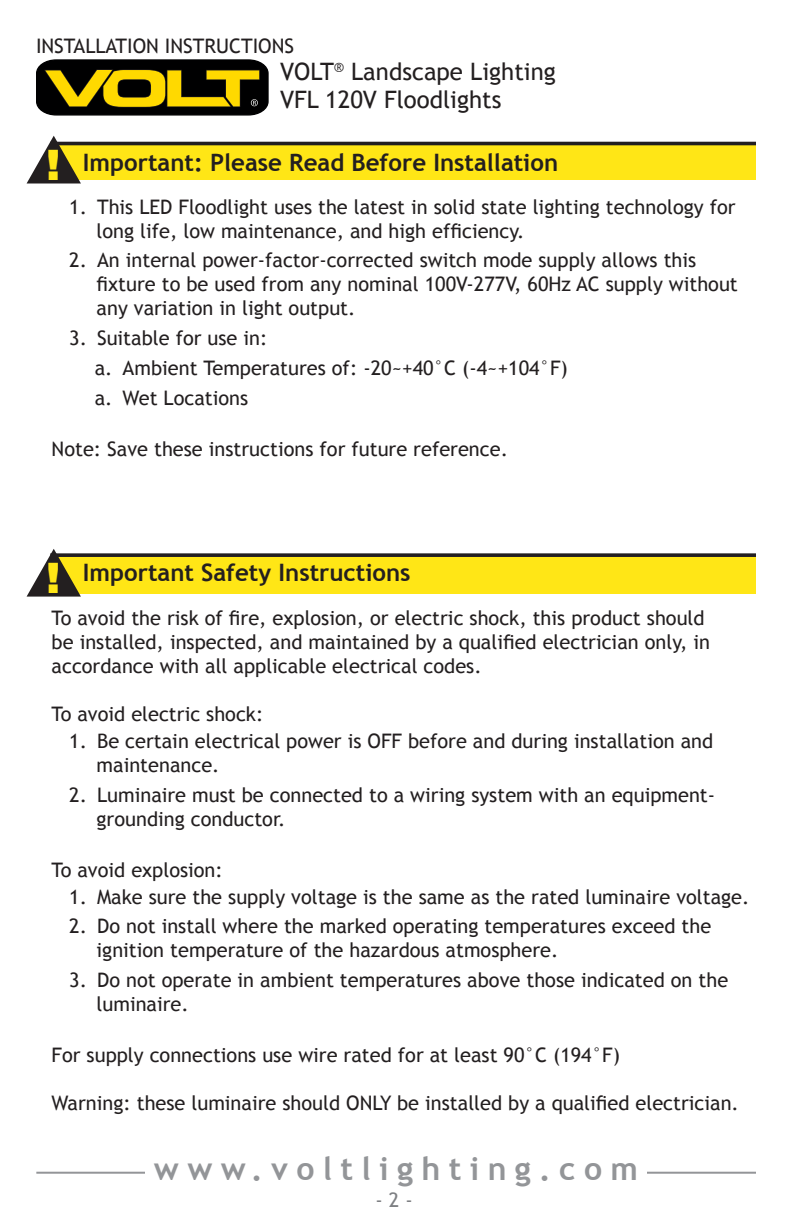
<style>
.page{position:relative;width:792px;height:1224px;background:#fff}
.page>*{position:absolute;margin:0;border:0;box-sizing:border-box;transform-origin:0 0}
.spec_numbers{font:900 42px "Arial";color:#ffe616;scale:1.07 1}
.spec_bullets{font:700 32px "Trebuchet MS";letter-spacing:.26em;color:#939598}
.Safety_Heading{font:700 24px "Trebuchet MS";color:#231f20}
.t1{font:24px "Trebuchet MS";color:#231f20}
.t2{font:20px/24px "Trebuchet MS";color:#231f20}
.t3{font:20px "Trebuchet MS";color:#7e8083}
</style>
<div class="page">
<div style="left:57px;top:144px;width:699px;height:36px;background:#ffe616"></div>
<div style="left:57px;top:557px;width:699px;height:36px;background:#ffe616"></div>
<svg style="left:36px;top:59px;width:233px;height:57px;background:#5b4f0a"></svg>
<div style="left:50px;top:142px;width:706px;height:3px;border:2px solid #231f20"></div>
<div style="left:50px;top:553px;width:706px;height:4px;border:2px solid #231f20"></div>
<svg style="left:26px;top:135px;width:58px;height:49px"></svg>
<svg style="left:26px;top:549px;width:58px;height:48px"></svg>
<hr style="left:36px;top:1172px;width:720px;height:2px;background:#939598">
<div style="left:145px;top:1156px;width:502px;height:35px;background:#fff"></div>
<p class="t2" style="left:36px;top:34px;width:260px">INSTALLATION INSTRUCTIONS</p>
<p class="spec_numbers" style="left:46px;top:135px;width:16px">!</p>
<p class="t1" style="left:280px;top:57px;width:277px">VOLT<sup>®</sup> Landscape Lighting</p>
<p class="t1" style="left:280px;top:86px;width:223px">VFL 120V Floodlights</p>
<p class="Safety_Heading" style="left:83px;top:148px;width:477px">Important: Please Read Before Installation</p>
<p class="t2" style="left:97px;top:195px;width:641px;text-indent:-27px">1. This LED Floodlight uses the latest in solid state lighting technology for long life, low maintenance, and high efficiency.</p>
<p class="t2" style="left:97px;top:249px;width:643px;text-indent:-27px">2. An internal power-factor-corrected switch mode supply allows this fixture to be used from any nominal 100V-277V, 60Hz AC supply without any variation in light output.</p>
<p class="t2" style="left:69px;top:326px;width:200px">3. Suitable for use in:</p>
<p class="t2" style="left:95px;top:356px;width:475px">a. Ambient Temperatures of: -20~+40°C (-4~+104°F)</p>
<p class="t2" style="left:95px;top:386px;width:155px">a. Wet Locations</p>
<p class="t2" style="left:52px;top:437px;width:458px">Note: Save these instructions for future reference.</p>
<p class="spec_numbers" style="left:46px;top:548px;width:16px">!</p>
<p class="Safety_Heading" style="left:83px;top:558px;width:329px">Important Safety Instructions</p>
<p class="t2" style="left:52px;top:606px;width:660px">To avoid the risk of fire, explosion, or electric shock, this product should be installed, inspected, and maintained by a qualified electrician only, in accordance with all applicable electrical codes.</p>
<p class="t2" style="left:52px;top:702px;width:213px">To avoid electric shock:</p>
<p class="t2" style="left:97px;top:729px;width:618px;text-indent:-27px">1. Be certain electrical power is OFF before and during installation and maintenance.</p>
<p class="t2" style="left:97px;top:783px;width:620px;text-indent:-27px">2. Luminaire must be connected to a wiring system with an equipment&shy;grounding conductor.</p>
<p class="t2" style="left:52px;top:858px;width:173px">To avoid explosion:</p>
<p class="t2" style="left:69px;top:885px;width:682px">1. Make sure the supply voltage is the same as the rated luminaire voltage.</p>
<p class="t2" style="left:97px;top:915px;width:616px;text-indent:-27px">2. Do not install where the marked operating temperatures exceed the ignition temperature of the hazardous atmosphere.</p>
<p class="t2" style="left:97px;top:968px;width:633px;text-indent:-27px">3. Do not operate in ambient temperatures above those indicated on the luminaire.</p>
<p class="t2" style="left:52px;top:1043px;width:570px">For supply connections use wire rated for at least 90°C (194°F)</p>
<p class="t2" style="left:52px;top:1091px;width:689px">Warning: these luminaire should ONLY be installed by a qualified electrician.</p>
<p class="spec_bullets" style="left:154px;top:1149px;width:485px">www.voltlighting.com</p>
<p class="t3" style="left:376px;top:1188px;width:39px">- 2 -</p>
</div>
